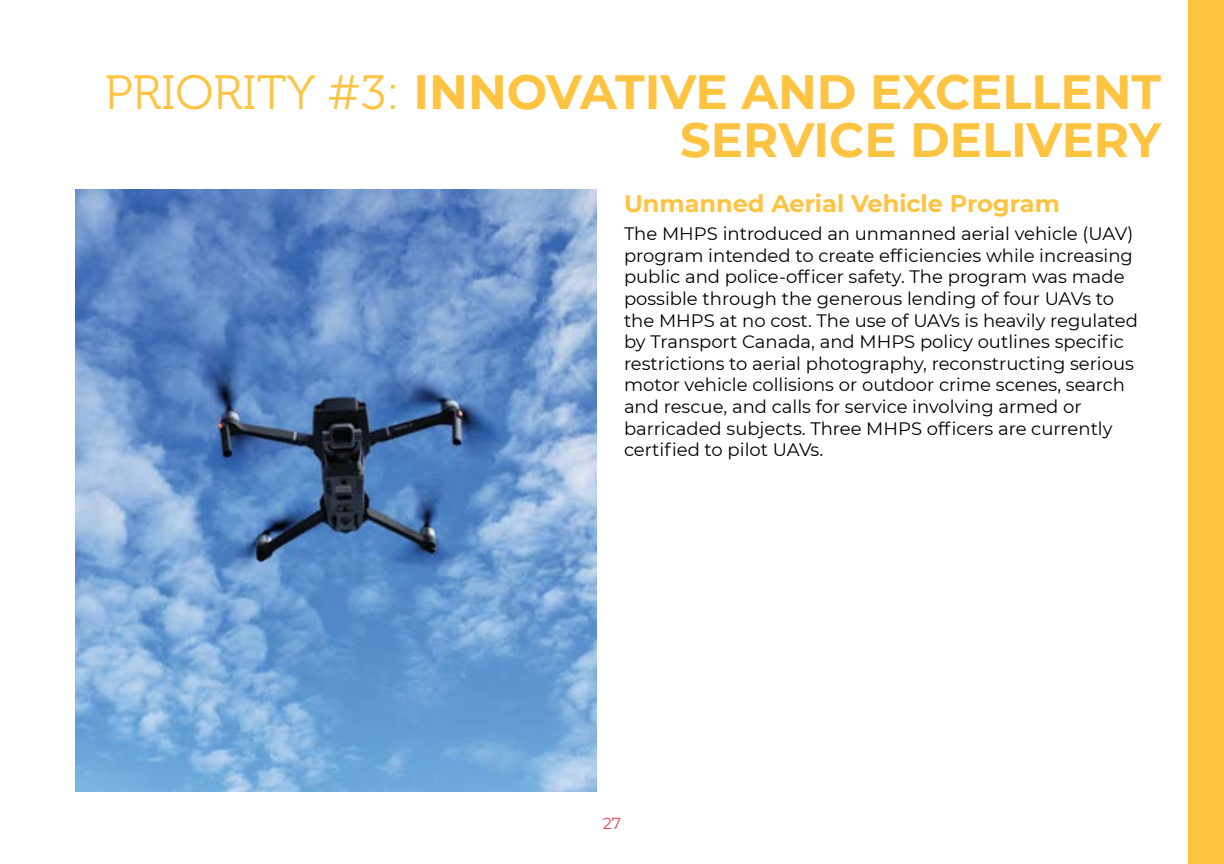
<style>
.page{position:relative;width:1224px;height:864px;background:#fff}
.page>*{position:absolute;margin:0;border:0;box-sizing:border-box;transform-origin:0 0}
.t1{font:700 48px/48px "Montserrat";color:#fec341;text-align:right}
.t2{font:700 24px "Montserrat";color:#fec341}
.t3{font:18px/21.6px "Montserrat";color:#000}
.t4{font:16px "Montserrat";color:#e64653}
.s1{font-family:"Museo 300";font-weight:400}
</style>
<div class="page">
<div style="left:1188px;top:0;width:36px;height:864px;background:#fec341"></div>
<img style="left:75px;top:189px;width:522px;height:603px">
<h1 class="t1" style="left:105px;top:65px;width:1058px"><span class="s1">PRIORITY #3:</span> INNOVATIVE AND EXCELLENT<br>SERVICE DELIVERY</h1>
<h2 class="t2" style="left:624px;top:186px;width:437px">Unmanned Aerial Vehicle Program</h2>
<p class="t3" style="left:624px;top:222px;width:516px">The MHPS introduced an unmanned aerial vehicle (UAV) program intended to create efficiencies while increasing public and police-officer safety. The program was made possible through the generous lending of four UAVs to the MHPS at no cost. The use of UAVs is heavily regulated by Transport Canada, and MHPS policy outlines specific restrictions to aerial photography, reconstructing serious motor vehicle collisions or outdoor crime scenes, search and rescue, and calls for service involving armed or barricaded subjects. Three MHPS officers are currently certified to pilot UAVs.</p>
<p class="t4" style="left:603px;top:813px;width:20px">27</p>
</div>
